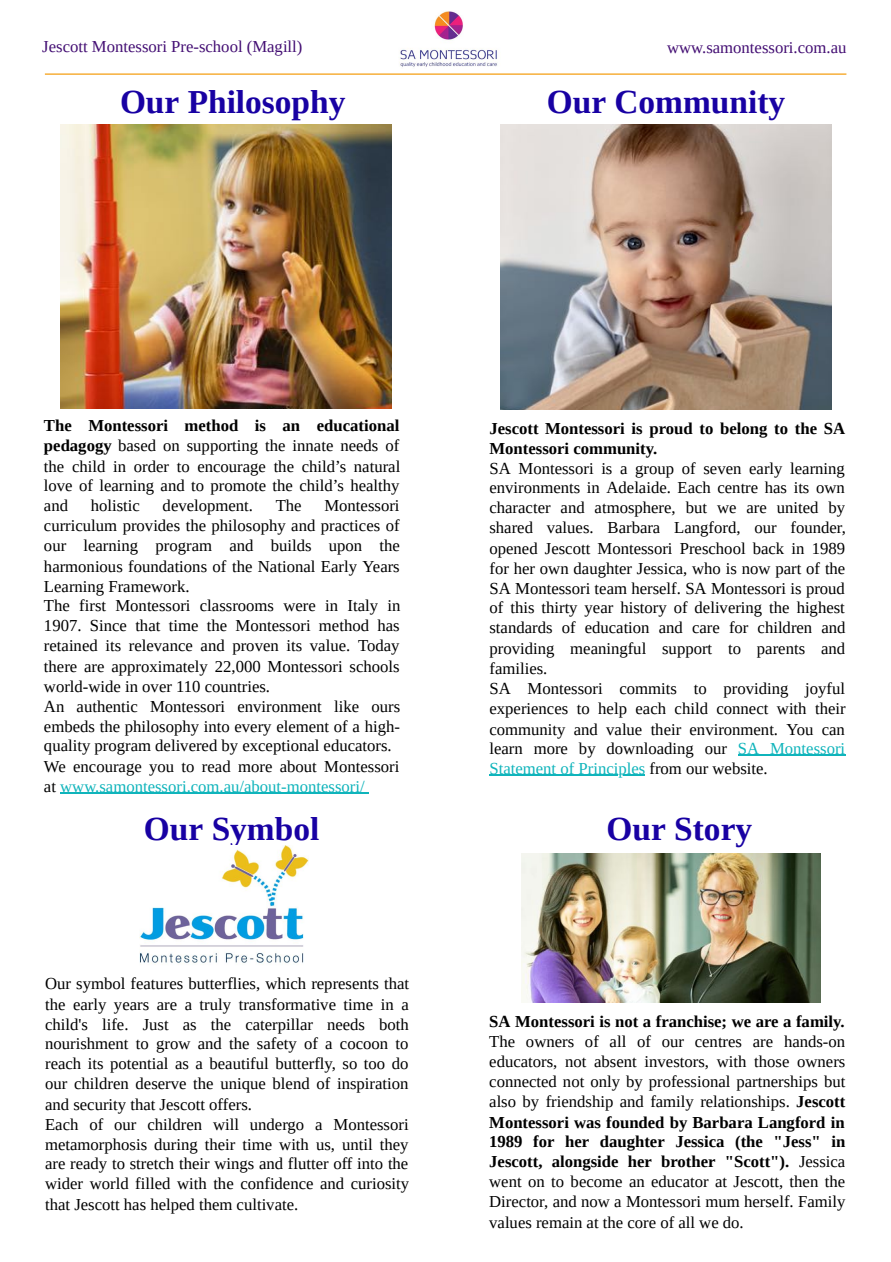
<style>
.page{position:relative;width:891px;height:1262px;background:#fff}
.page>*{position:absolute;margin:0;border:0;box-sizing:border-box;transform-origin:0 0}
.t1{font:700 33.45px "Tinos";color:#1801a3}
.t2{font:16.65px/20px "Tinos";color:#000}
.t3{font:700 16.65px/20.2px "Tinos";color:#000}
.t4{font:16.65px "Tinos";color:#430e73}
.s1{font-weight:700}
.s2{color:#0fb4bb}
</style>
<div class="page">
<img style="left:61px;top:125px;width:331px;height:284px">
<img style="left:501px;top:125px;width:331px;height:285px">
<hr style="left:45px;top:73px;width:801px;height:2px;background:#f5a623">
<hr style="left:60px;top:793px;width:309px;height:1px;background:#0fb4bb">
<hr style="left:738px;top:754px;width:107px;height:2px;background:#0fb4bb">
<hr style="left:489px;top:775px;width:156px;height:1px;background:#0fb4bb">
<img style="left:521px;top:853px;width:300px;height:149px">
<img style="left:400px;top:11px;width:97px;height:56px">
<img style="left:139px;top:845px;width:170px;height:120px">
<p class="t4" style="left:42px;top:37px;width:262px">Jescott Montessori Pre-school (Magill)</p>
<p class="t4" style="left:667px;top:38px;width:181px">www.samontessori.com.au</p>
<h1 class="t1" style="left:120px;top:84px;width:227px">Our Philosophy</h1>
<h1 class="t1" style="left:547px;top:84px;width:240px">Our Community</h1>
<p class="t2" style="left:44px;top:415px;width:358px;text-align:justify"><span class="s1">The Montessori method is an educational pedagogy</span> based on supporting the innate needs of the child in order to encourage the child’s natural love of learning and to promote the child’s healthy and</p>
<p class="t2" style="left:91px;top:495px;width:51px">holistic</p>
<p class="t2" style="left:163px;top:495px;width:92px">development.</p>
<p class="t2" style="left:276px;top:495px;width:27px">The</p>
<p class="t2" style="left:44px;top:495px;width:358px;text-indent:280px">Montessori curriculum provides the philosophy and practices of our learning program and builds upon the harmonious foundations of the National Early Years Learning Framework.<br>The first Montessori classrooms were in Italy in 1907. Since that time the Montessori method has retained its relevance and proven its value. Today there are approximately 22,000 Montessori schools world-wide in over 110 countries.<br>An authentic Montessori environment like ours embeds the philosophy into every element of a high&shy;quality program delivered by exceptional educators.<br>We encourage you to read more about Montessori at <span class="s2">www.samontessori.com.au/about-montessori/</span></p>
<p class="t3" style="left:489px;top:418px;width:357px">Jescott Montessori is proud to belong to the SA<br>Montessori community.</p>
<p class="t2" style="left:489px;top:458px;width:358px">SA Montessori is a group of seven early learning environments in Adelaide. Each centre has its own character and atmosphere, but we are united by shared values. Barbara Langford, our founder, opened Jescott Montessori Preschool back in 1989 for her own daughter Jessica, who is now part of the SA Montessori team herself. SA Montessori is proud of this thirty year history of delivering the highest standards of education and care for children and providing meaningful support to parents and families.<br>SA Montessori commits to providing joyful experiences to help each child connect with their community and value their environment. You can learn more by downloading our <span class="s2">SA Montessori Statement of Principles</span> from our website.</p>
<h1 class="t1" style="left:144px;top:810px;width:177px">Our Symbol</h1>
<h1 class="t1" style="left:607px;top:810px;width:147px">Our Story</h1>
<p class="t2" style="left:45px;top:973px;width:366px">Our symbol features butterflies, which represents that the early years are a truly transformative time in a child's life. Just as the caterpillar needs both nourishment to grow and the safety of a cocoon to reach its potential as a beautiful butterfly, so too do our children deserve the unique blend of inspiration and security that Jescott offers.<br>Each of our children will undergo a Montessori metamorphosis during their time with us, until they are ready to stretch their wings and flutter off into the wider world filled with the confidence and curiosity that Jescott has helped them cultivate.</p>
<p class="t3" style="left:489px;top:1010px;width:357px">SA Montessori is not a franchise; we are a family.</p>
<p class="t2" style="left:489px;top:1031px;width:358px;text-align:justify">The owners of all of our centres are hands-on educators, not absent investors, with those owners connected not only by professional partnerships but also by friendship and family relationships. <span class="s1">Jescott Montessori was founded by Barbara Langford in 1989 for her daughter Jessica (the "Jess" in Jescott, alongside her brother "Scott").</span> Jessica went on to become an educator at Jescott, then the Director, and now a Montessori mum herself. Family values remain at the core of all we do.</p>
</div>
